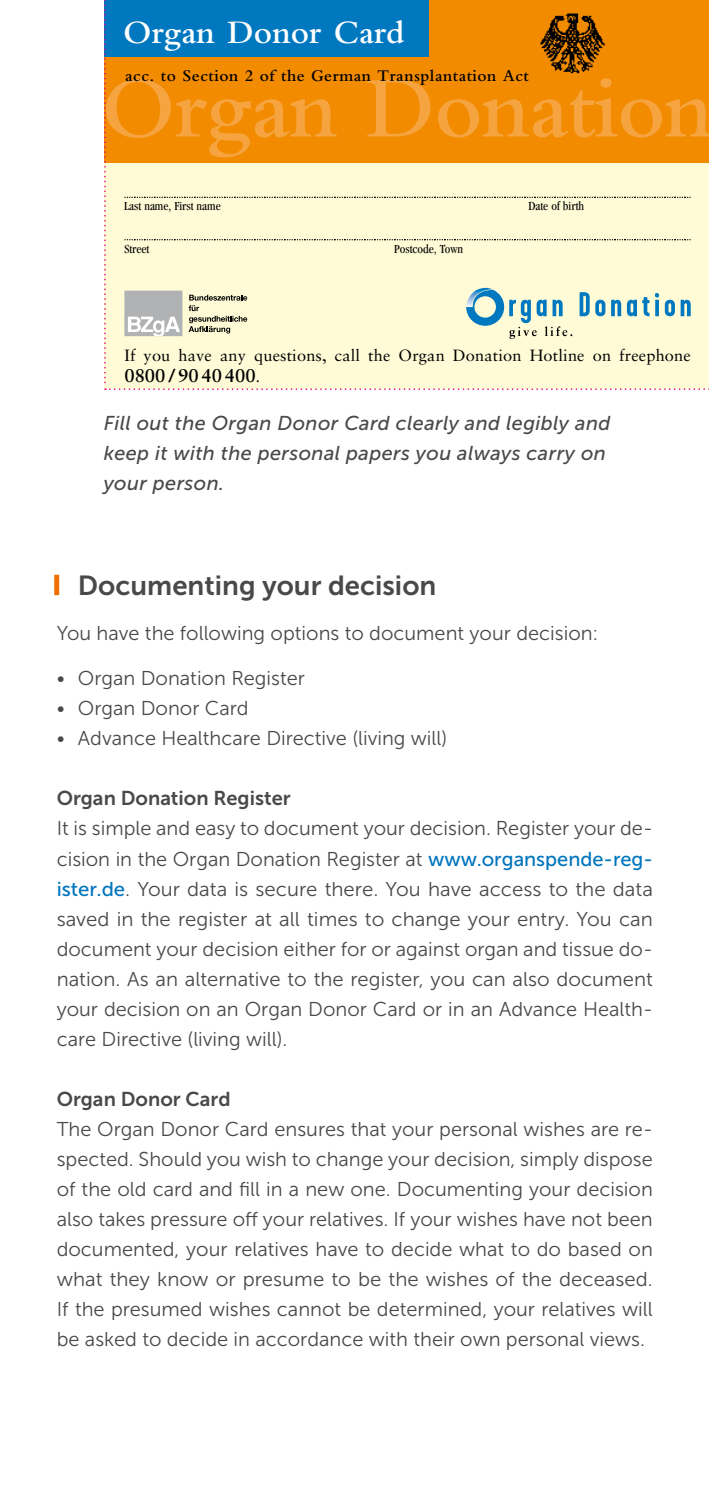
<style>
.page{position:relative;width:709px;height:1489px;background:#fff}
.page>*{position:absolute;margin:0;border:0;box-sizing:border-box;transform-origin:0 0}
.t1{font:600 90px "Bembo";letter-spacing:-.01em;color:#f6a43f}
.t2{font:600 34px "Bembo";color:#fff}
.Main_H2{font:27.5px "Museo Sans 700";color:#494948}
.Main_Fliesstext{font:20px/30px "Museo Sans 300";color:#494948;text-align:justify}
.Main_Einleitungstext_links{font:italic 20px/30px "Museo Sans 500";letter-spacing:.02em;color:#494948}
.Main_H3{font:20px "Museo Sans 700";color:#494948}
.t3{font:700 18.5px "Sabon";color:#000}
.t4{font:600 17px "Bembo";letter-spacing:.03em;color:#000}
.t5{font:16.25px "Sabon";letter-spacing:.01em;color:#000}
.t6{font:condensed 12.75px "Garamond";color:#000}
.s1{font-weight:400;font-size:14.75px}
.s2{font-family:"Museo Sans 500";color:#0075be}
</style>
<div class="page">
<div style="left:54px;top:574px;width:5px;height:21px;background:#ee7100"></div>
<svg style="left:104px;top:0;width:605px;height:390px;background:#e0c68a"></svg>
<h2 class="t2" style="left:123px;top:13px;width:283px">Organ Donor Card</h2>
<p class="t4" style="left:125px;top:66px;width:405px">acc. to Section 2 of the German Transplantation Act</p>
<h1 class="t1" style="left:101px;top:58px;width:613px">Organ Donation</h1>
<p class="t6" style="left:124px;top:199px;width:98px">Last name, First name</p>
<p class="t6" style="left:528px;top:199px;width:57px">Date of birth</p>
<p class="t6" style="left:124px;top:242px;width:26px">Street</p>
<p class="t6" style="left:394px;top:242px;width:70px">Postcode, Town</p>
<p class="t5" style="left:124px;top:346px;width:568px">If you have any questions, call the Organ Donation Hotline on freephone</p>
<p class="t3" style="left:124px;top:364px;width:137px">0800/ 90 40 400<span class="s1">.</span></p>
<p class="Main_Einleitungstext_links" style="left:104px;top:408px;width:508px">Fill out the Organ Donor Card clearly and legibly and keep it with the personal papers you always carry on your person.</p>
<h2 class="Main_H2" style="left:78px;top:570px;width:360px">Documenting your decision</h2>
<p class="Main_Fliesstext" style="left:57px;top:618px;width:543px">You have the following options to document your decision:</p>
<p class="Main_Fliesstext" style="left:57px;top:663px;width:250px">• Organ Donation Register</p>
<p class="Main_Fliesstext" style="left:57px;top:693px;width:193px">• Organ Donor Card</p>
<p class="Main_Fliesstext" style="left:57px;top:723px;width:392px">• Advance Healthcare Directive (living will)</p>
<h3 class="Main_H3" style="left:57px;top:787px;width:235px">Organ Donation Register</h3>
<p class="Main_Fliesstext" style="left:57px;top:813px;width:597px">It is simple and easy to document your decision. Register your de&shy;cision in the Organ Donation Register at <span class="s2">www.organspende-reg&shy;ister.de</span>. Your data is secure there. You have access to the data saved in the register at all times to change your entry. You can document your decision either for or against organ and tissue do&shy;nation. As an alternative to the register, you can also document your decision on an Organ Donor Card or in an Advance Health&shy;care Directive (living will).</p>
<h3 class="Main_H3" style="left:57px;top:1087px;width:175px">Organ Donor Card</h3>
<p class="Main_Fliesstext" style="left:57px;top:1113px;width:597px">The Organ Donor Card ensures that your personal wishes are re&shy;spected. Should you wish to change your decision, simply dispose of the old card and fill in a new one. Documenting your decision also takes pressure off your relatives. If your wishes have not been documented, your relatives have to decide what to do based on what they know or presume to be the wishes of the deceased.<br>If the presumed wishes cannot be determined, your relatives will be asked to decide in accordance with their own personal views.</p>
</div>
